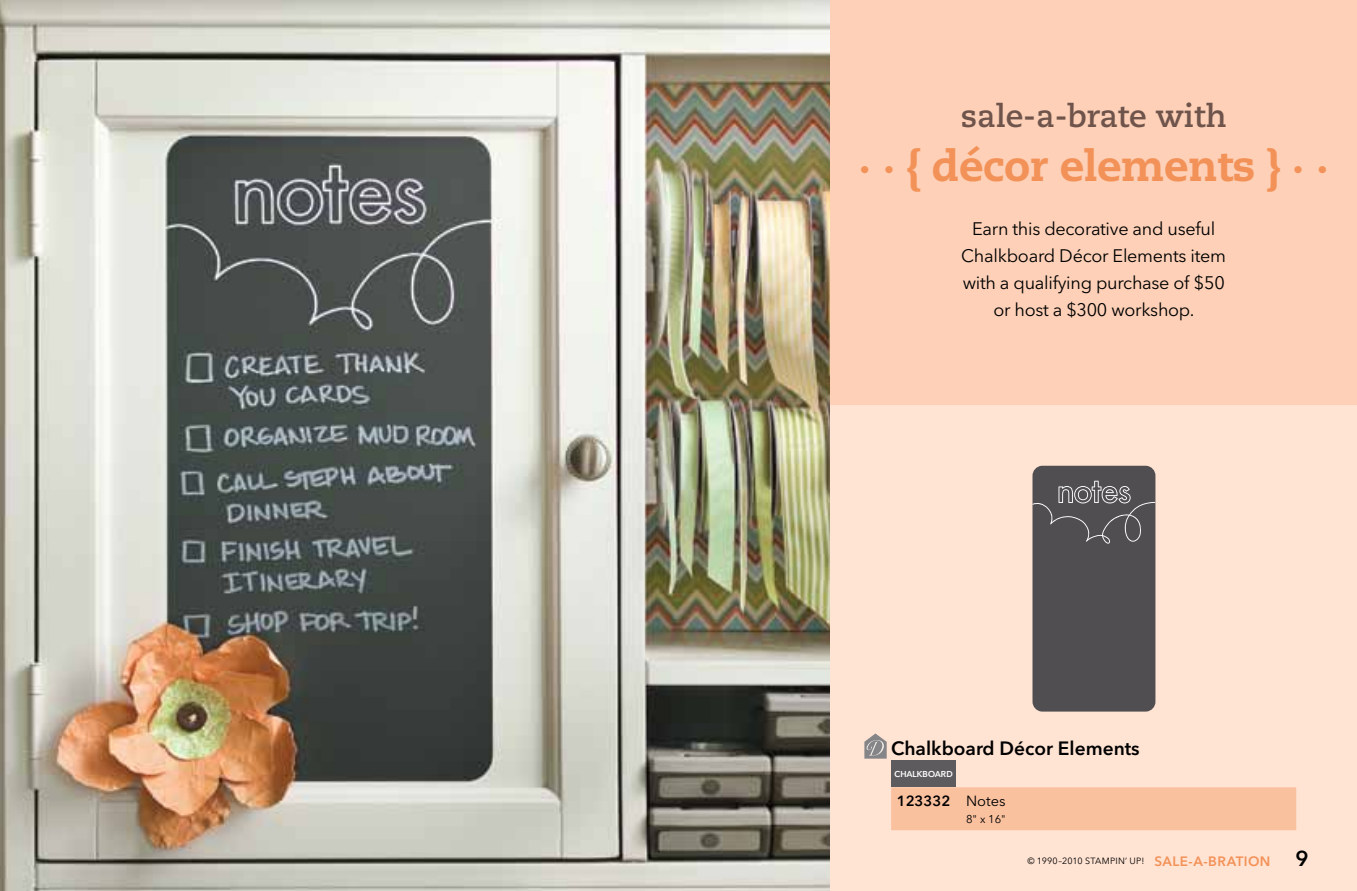
<style>
.page{position:relative;width:1357px;height:891px;background:#fff}
.page>*{position:absolute;margin:0;border:0;box-sizing:border-box;transform-origin:0 0}
.t1{font:800 42.75px "Caecilia";letter-spacing:-.01em;color:#f39258}
.t2{font:700 31.5px "Caecilia";color:#6f544b}
.t3{font:600 19.12px "Avenir Next LT Pro";color:#000}
.t4{font:18px/27px "Avenir Next LT Pro";letter-spacing:-.015em;color:#000;text-align:center}
.t5{font:600 14.62px "Avenir Next LT Pro";color:#000}
.t6{font:500 11.25px "Avenir Next LT Pro";letter-spacing:-.03em;color:#fff}
.t7{font:11.25px "Avenir Next LT Pro";color:#000}
.t8{font:9px "Avenir Next LT Pro";letter-spacing:.025em;color:#000}
.s1{font-weight:400}
.s2{font-weight:600;font-size:13.5px;color:#f39258}
.s3{font-weight:600;font-size:21.38px}
</style>
<div class="page">
<img style="left:0;top:0;width:830px;height:891px">
<div style="left:830px;top:0;width:527px;height:405px;background:#fdd0b7"></div>
<div style="left:830px;top:405px;width:527px;height:486px;background:#ffe3d3"></div>
<div style="left:891px;top:761px;width:65px;height:26px;background:#5d5b5e"></div>
<div style="left:891px;top:787px;width:405px;height:43px;background:#fac19f"></div>
<svg style="left:864px;top:734px;width:23px;height:25px"></svg>
<div style="left:1032px;top:466px;width:123px;height:246px;background:#504e51"></div>
<h2 class="t2" style="left:961px;top:98px;width:267px">sale-a-brate with</h2>
<h1 class="t1" style="left:858px;top:140px;width:472px">· · { décor elements } · ·</h1>
<p class="t4" style="left:961px;top:215px;width:266px">Earn this decorative and useful<br>Chalkboard Décor Elements item with a qualifying purchase of $50 or host a $300 workshop.</p>
<p class="t3" style="left:891px;top:736px;width:250px">Chalkboard Décor Elements</p>
<p class="t6" style="left:894px;top:766px;width:60px">chalkboard</p>
<p class="t5" style="left:897px;top:792px;width:110px">123332 <span class="s1">Notes</span></p>
<p class="t7" style="left:966px;top:812px;width:41px">8" x 16"</p>
<p class="t8" style="left:1027px;top:855px;width:283px">© 1990–2010 stampin ’ up! <span class="s2">sale-a-bration</span> <span class="s3">9</span></p>
</div>
